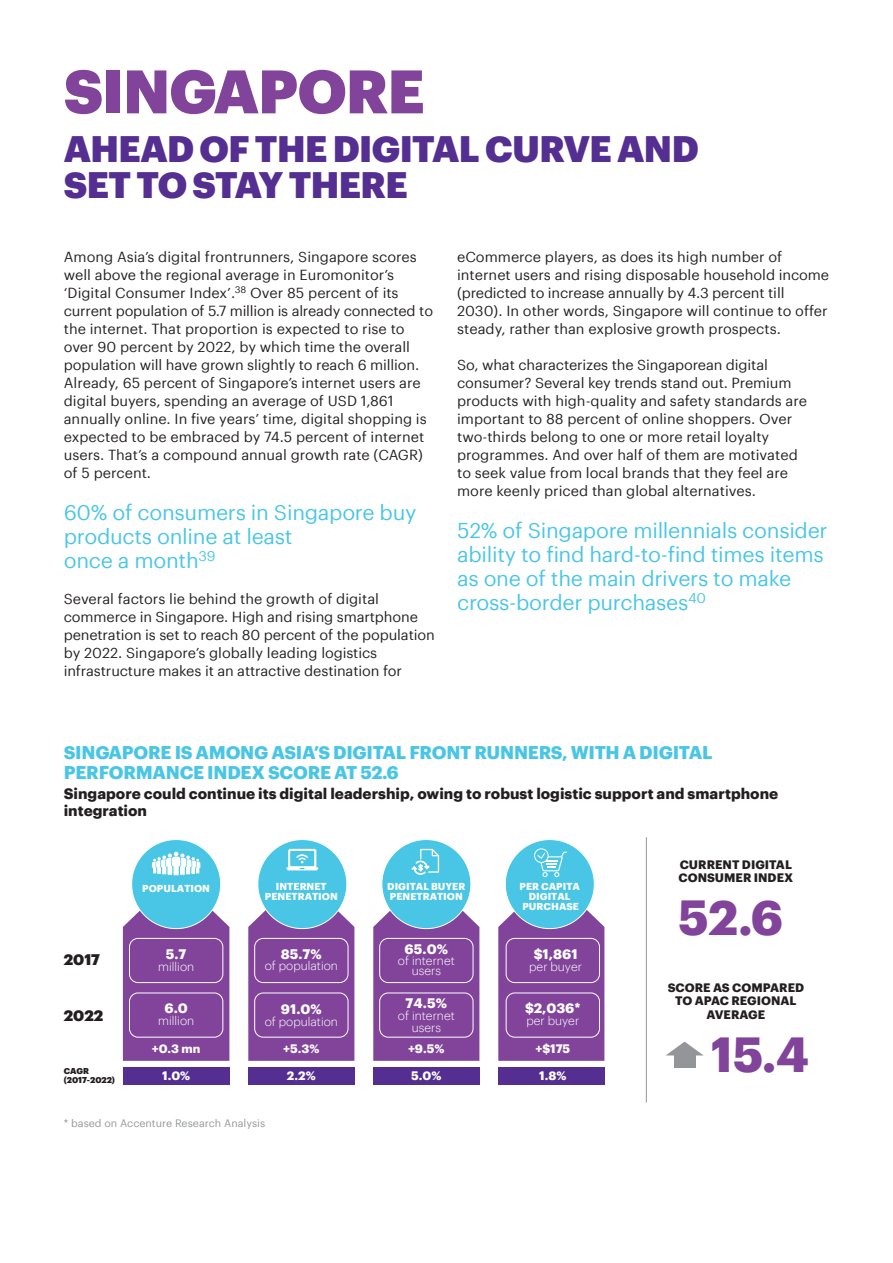
<style>
.page{position:relative;width:893px;height:1263px;background:#fff}
.page>*{position:absolute;margin:0;border:0;box-sizing:border-box;transform-origin:0 0}
.t1{font:900 60px "Graphik";letter-spacing:-.015em;color:#81449a}
.t2{font:700 48.15px "Graphik";color:#81449a}
.t3{font:900 36px/36px "Graphik";letter-spacing:-.015em;color:#542e91}
.t4{font:21px/24px "Graphik";letter-spacing:-.015em;color:#49c6e5}
.t5{font:700 18px/19.5px "Graphik";letter-spacing:-.015em;color:#49c6e5}
.t6{font:700 15px/16.5px "Graphik";color:#231f20}
.t7{font:900 15px "Graphik";color:#231f20}
.t8{font:14.25px/18px "Graphik";color:#231f20}
.t9{font:700 13.5px "Graphik";letter-spacing:.005em;color:#fff}
.t10{font:300 12px/10.5px "Graphik";color:#fff;text-align:center}
.t11{font:700 12px/13.5px "Graphik";color:#231f20}
.t12{font:700 12px "Graphik";color:#fff}
.t13{font:10.5px "Graphik";color:#939598}
.t14{font:700 9.9px/9.9px "Graphik";color:#fff;text-align:center}
.t15{font:900 8.4px/9.4px "Graphik";letter-spacing:-.005em;color:#231f20}
</style>
<div class="page">
<div style="left:123px;top:1067px;width:106px;height:18px;background:#542e91"></div>
<svg style="left:132px;top:839px;width:89px;height:89px"></svg>
<svg style="left:123px;top:852px;width:106px;height:209px;background:#857ab8"></svg>
<svg style="left:248px;top:876px;width:106px;height:185px;background:#8c54a2"></svg>
<div style="left:254px;top:938px;width:94px;height:45px;border:1px solid #fff;border-radius:9px"></div>
<div style="left:254px;top:992px;width:94px;height:45px;border:1px solid #fff;border-radius:9px"></div>
<div style="left:248px;top:1067px;width:106px;height:18px;background:#542e91"></div>
<div style="left:258px;top:839px;width:89px;height:89px;background:#49c6e5;border-radius:50%"></div>
<svg style="left:286px;top:849px;width:32px;height:21px"></svg>
<div style="left:373px;top:1067px;width:106px;height:18px;background:#542e91"></div>
<svg style="left:382px;top:839px;width:89px;height:89px"></svg>
<svg style="left:373px;top:849px;width:106px;height:212px;background:#827bb9"></svg>
<div style="left:498px;top:1067px;width:106px;height:18px;background:#542e91"></div>
<svg style="left:505px;top:839px;width:89px;height:89px"></svg>
<div style="left:534px;top:848px;width:15px;height:15px;border:1px solid #fff;border-radius:50%"></div>
<svg style="left:498px;top:851px;width:106px;height:210px;background:#827ab8"></svg>
<hr style="left:646px;top:838px;width:1px;height:264px;background:#939598">
<div style="left:674px;top:1054px;width:21px;height:13px;background:#939598"></div>
<svg style="left:666px;top:1041px;width:37px;height:14px"></svg>
<h1 class="t1" style="left:64px;top:45px;width:362px">SINGAPORE</h1>
<h3 class="t3" style="left:64px;top:128px;width:636px">AHEAD OF THE DIGITAL CURVE AND<br>SET TO STAY THERE</h3>
<p class="t8" style="left:64px;top:246px;width:371px">Among Asia’s digital frontrunners, Singapore scores well above the regional average in Euromonitor’s ‘Digital Consumer Index’.<sup>38</sup> Over 85 percent of its current population of 5.7 million is already connected to the internet. That proportion is expected to rise to over 90 percent by 2022, by which time the overall population will have grown slightly to reach 6 million.<br>Already, 65 percent of Singapore’s internet users are digital buyers, spending an average of USD 1,861 annually online. In five years’ time, digital shopping is expected to be embraced by 74.5 percent of internet users. That’s a compound annual growth rate (CAGR) of 5 percent.</p>
<h3 class="t4" style="left:64px;top:498px;width:354px">60% of consumers in Singapore buy products online at least<br>once a month<sup>39</sup></h3>
<p class="t8" style="left:64px;top:588px;width:372px">Several factors lie behind the growth of digital commerce in Singapore. High and rising smartphone penetration is set to reach 80 percent of the population by 2022. Singapore’s globally leading logistics infrastructure makes it an attractive destination for</p>
<p class="t8" style="left:457px;top:246px;width:374px">eCommerce players, as does its high number of internet users and rising disposable household income (predicted to increase annually by 4.3 percent till 2030). In other words, Singapore will continue to offer steady, rather than explosive growth prospects.</p>
<p class="t8" style="left:457px;top:354px;width:351px">So, what characterizes the Singaporean digital consumer? Several key trends stand out. Premium products with high-quality and safety standards are important to 88 percent of online shoppers. Over two-thirds belong to one or more retail loyalty programmes. And over half of them are motivated to seek value from local brands that they feel are more keenly priced than global alternatives.</p>
<h3 class="t4" style="left:457px;top:516px;width:372px">52% of Singapore millennials consider ability to find hard-to-find times items as one of the main drivers to make cross-border purchases<sup>40</sup></h3>
<p class="t5" style="left:64px;top:741px;width:650px">SINGAPORE IS AMONG ASIA’S DIGITAL FRONT RUNNERS, WITH A DIGITAL<br>PERFORMANCE INDEX SCORE AT 52.6</p>
<p class="t6" style="left:64px;top:784px;width:716px">Singapore could continue its digital leadership, owing to robust logistic support and smartphone integration</p>
<p class="t14" style="left:142px;top:882px;width:69px">POPULATION</p>
<p class="t14" style="left:265px;top:881px;width:74px">INTERNET<br>PENETRATION</p>
<p class="t14" style="left:387px;top:881px;width:80px;text-align:left">DIGITAL BUYER<br>PENETRATION</p>
<p class="t14" style="left:520px;top:881px;width:62px">PER CAPITA<br>DIGITAL<br>PURCHASE</p>
<p class="t11" style="left:678px;top:856px;width:116px">CURRENT DIGITAL<br>CONSUMER INDEX</p>
<h2 class="t2" style="left:678px;top:880px;width:107px">52.6</h2>
<p class="t7" style="left:64px;top:948px;width:38px">2017</p>
<p class="t7" style="left:64px;top:1003px;width:41px">2022</p>
<p class="t9" style="left:166px;top:944px;width:22px">5.7</p>
<p class="t10" style="left:158px;top:961px;width:38px">million</p>
<p class="t9" style="left:165px;top:998px;width:25px">6.0</p>
<p class="t10" style="left:158px;top:1014px;width:38px">million</p>
<p class="t9" style="left:281px;top:943px;width:42px">85.7%</p>
<p class="t10" style="left:265px;top:960px;width:75px">of population</p>
<p class="t9" style="left:281px;top:998px;width:43px">91.0%</p>
<p class="t10" style="left:265px;top:1015px;width:75px">of population</p>
<p class="t9" style="left:405px;top:939px;width:45px">65.0%</p>
<p class="t10" style="left:398px;top:954px;width:58px">of internet users</p>
<p class="t9" style="left:406px;top:993px;width:43px">74.5%</p>
<p class="t10" style="left:398px;top:1009px;width:58px;line-height:11.9px">of internet users</p>
<p class="t9" style="left:534px;top:944px;width:45px">$1,861</p>
<p class="t10" style="left:529px;top:960px;width:54px">per buyer</p>
<p class="t9" style="left:525px;top:998px;width:57px">$2,036*</p>
<p class="t10" style="left:526px;top:1014px;width:54px">per buyer</p>
<p class="t11" style="left:668px;top:979px;width:138px;text-align:center">SCORE AS COMPARED<br>TO APAC REGIONAL<br>AVERAGE</p>
<p class="t12" style="left:152px;top:1039px;width:50px">+0.3 mn</p>
<p class="t15" style="left:64px;top:1065px;width:53px">CAGR (2017-2022)</p>
<p class="t12" style="left:162px;top:1066px;width:30px">1.0%</p>
<p class="t12" style="left:283px;top:1039px;width:38px">+5.3%</p>
<p class="t12" style="left:287px;top:1066px;width:30px">2.2%</p>
<p class="t12" style="left:408px;top:1039px;width:38px">+9.5%</p>
<p class="t12" style="left:411px;top:1066px;width:32px">5.0%</p>
<p class="t12" style="left:535px;top:1039px;width:36px">+$175</p>
<p class="t12" style="left:539px;top:1066px;width:29px">1.8%</p>
<h2 class="t2" style="left:711px;top:1017px;width:100px">15.4</h2>
<p class="t13" style="left:64px;top:1115px;width:203px">* based on Accenture Research Analysis</p>
</div>
